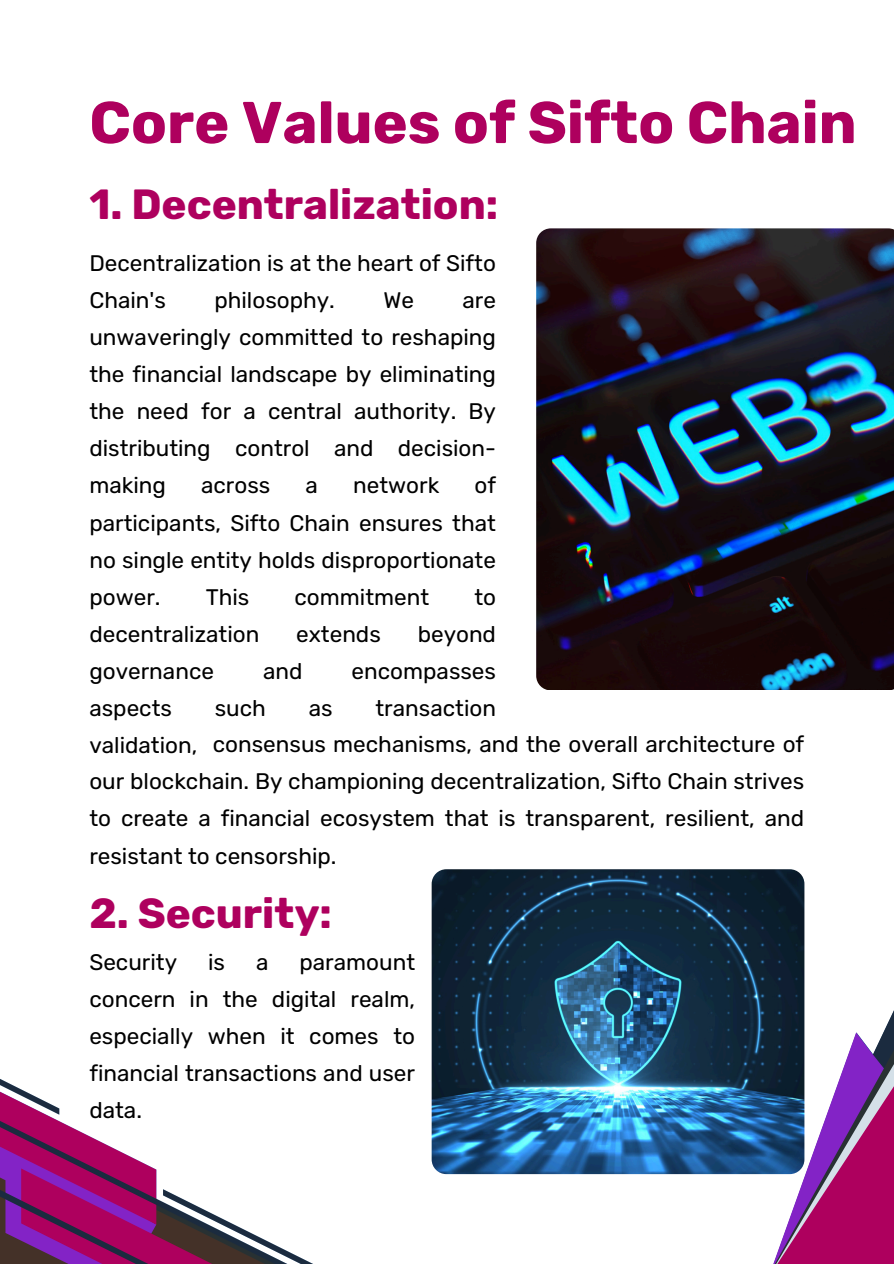
<style>
.page{position:relative;width:894px;height:1264px;background:#fff}
.page>*{position:absolute;margin:0;border:0;box-sizing:border-box;transform-origin:0 0}
.t1{font:700 58.8px "Rubik";color:#ae005e}
.t2{font:700 42px "Rubik";color:#ae005e}
.t3{font:22.5px/37.2px "Rubik";color:#000;text-align:justify}
</style>
<div class="page">
<img style="left:536px;top:228px;width:357px;height:462px">
<img style="left:431px;top:869px;width:373px;height:305px;border-radius:15px">
<svg style="left:0;top:1079px;width:311px;height:184px"></svg>
<svg style="left:771px;top:1004px;width:122px;height:259px"></svg>
<p class="t1" style="left:89px;top:88px;width:768px">Core Values of Sifto Chain</p>
<p class="t2" style="left:89px;top:179px;width:410px">1. Decentralization:</p>
<p class="t3" style="left:89px;top:244px;width:408px">Decentralization is at the heart of Sifto<br>Chain's</p>
<p class="t3" style="left:214px;top:281px;width:122px">philosophy.</p>
<p class="t3" style="left:383px;top:281px;width:32px">We</p>
<p class="t3" style="left:89px;top:281px;width:408px;text-indent:373px">are unwaveringly committed to reshaping the financial landscape by eliminating the need for a central authority. By distributing control and decision&shy;making</p>
<p class="t3" style="left:89px;top:467px;width:408px;text-indent:385px">of participants, Sifto Chain ensures that no single entity holds disproportionate power.</p>
<p class="t3" style="left:201px;top:467px;width:71px">across</p>
<p class="t3" style="left:305px;top:467px;width:14px">a</p>
<p class="t3" style="left:353px;top:467px;width:88px">network</p>
<p class="t3" style="left:206px;top:578px;width:45px">This</p>
<p class="t3" style="left:294px;top:578px;width:136px">commitment</p>
<p class="t3" style="left:474px;top:578px;width:23px">to</p>
<p class="t3" style="left:89px;top:615px;width:171px">decentralization</p>
<p class="t3" style="left:296px;top:615px;width:86px">extends</p>
<p class="t3" style="left:417px;top:615px;width:80px">beyond</p>
<p class="t3" style="left:89px;top:653px;width:126px">governance</p>
<p class="t3" style="left:263px;top:653px;width:41px">and</p>
<p class="t3" style="left:351px;top:653px;width:146px">encompasses</p>
<p class="t3" style="left:89px;top:690px;width:84px">aspects</p>
<p class="t3" style="left:215px;top:690px;width:53px">such</p>
<p class="t3" style="left:309px;top:690px;width:25px">as</p>
<p class="t3" style="left:375px;top:690px;width:122px">transaction</p>
<p class="t3" style="left:89px;top:727px;width:109px">validation,</p>
<p class="t3" style="left:89px;top:726px;width:716px;text-indent:123px">consensus mechanisms, and the overall architecture of our blockchain. By championing decentralization, Sifto Chain strives to create a financial ecosystem that is transparent, resilient, and resistant to censorship.</p>
<p class="t2" style="left:89px;top:888px;width:244px">2. Security:</p>
<h2 class="t3" style="left:89px;top:943px;width:89px">Security</h2>
<h2 class="t3" style="left:208px;top:943px;width:18px">is</h2>
<h2 class="t3" style="left:256px;top:943px;width:14px">a</h2>
<h2 class="t3" style="left:89px;top:943px;width:327px;text-indent:210px">paramount concern in the digital realm, especially when it comes to financial transactions and user data.</h2>
</div>
